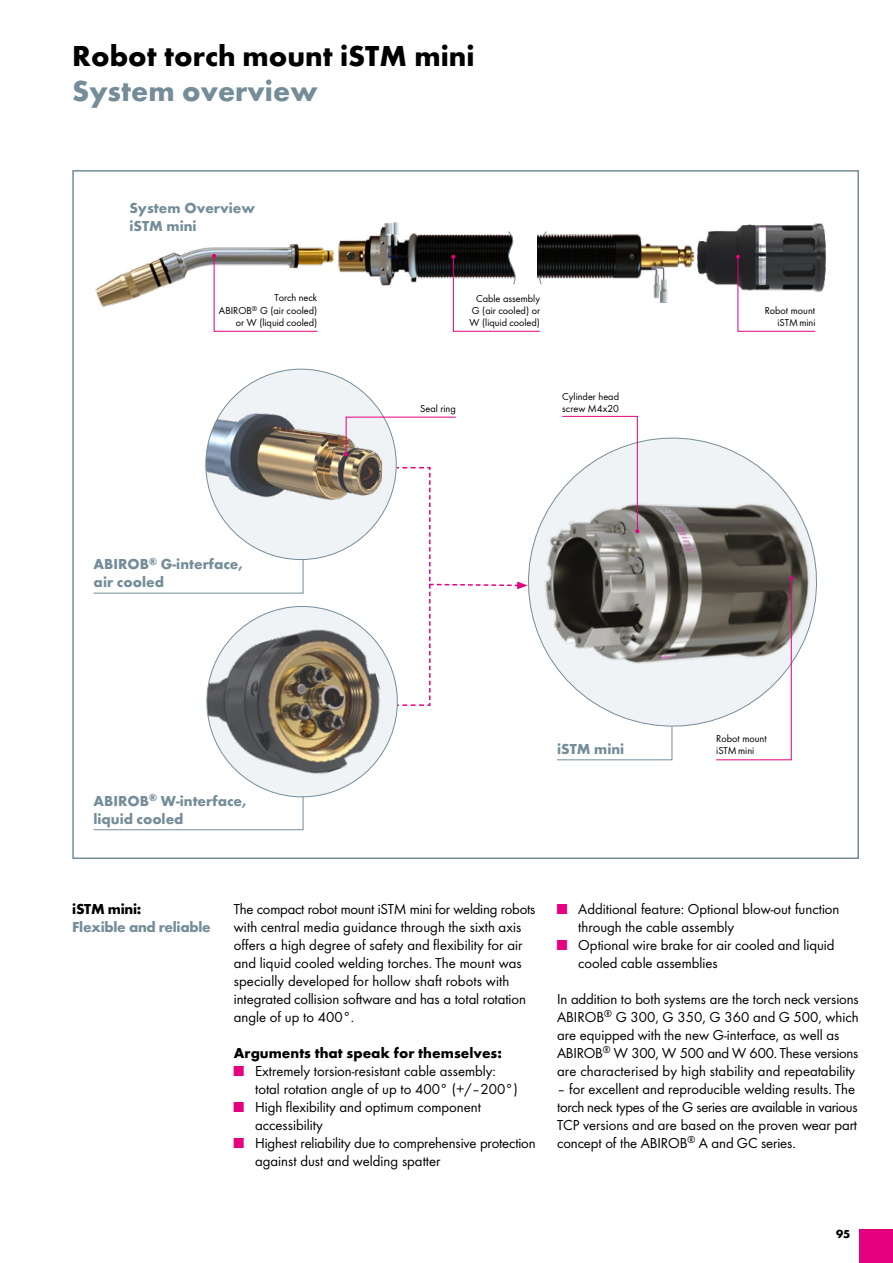
<style>
.page{position:relative;width:893px;height:1263px;background:#fff}
.page>*{position:absolute;margin:0;border:0;box-sizing:border-box;transform-origin:0 0}
.t1{font:700 30px "Futura TOT";color:#000}
.t2{font:700 30px "Futura TOT";color:#748d99}
.t3{font:15px/18px "Futura TOT Boo";color:#000}
.t4{font:700 15px/18px "Futura TOT";color:#748d99}
.t5{font:700 15px "Futura TOT";color:#000}
.t6{font:700 15px "Futura TOT";letter-spacing:-.02em;color:#748d99}
.t7{font:700 15px "Futura TOT";letter-spacing:-.02em;color:#000}
.t8{font:700 12px "Futura TOT";color:#000}
.t9{font:10.5px/12px "Futura TOT Boo";color:#000}
.s1{color:#e5007d}
</style>
<div class="page">
<div style="left:859px;top:1229px;width:34px;height:34px;background:#e5007d"></div>
<svg style="left:528px;top:437px;width:289px;height:290px"></svg>
<img style="left:95px;top:222px;width:356px;height:85px">
<img style="left:548px;top:223px;width:278px;height:80px">
<svg style="left:395px;top:467px;width:133px;height:239px"></svg>
<svg style="left:206px;top:595px;width:203px;height:203px"></svg>
<div style="left:206px;top:369px;width:190px;height:190px;background:#f0f3f6;border-radius:50%"></div>
<img style="left:206px;top:413px;width:176px;height:87px">
<svg style="left:93px;top:796px;width:211px;height:34px"></svg>
<svg style="left:93px;top:559px;width:211px;height:35px"></svg>
<svg style="left:556px;top:726px;width:117px;height:34px"></svg>
<svg style="left:715px;top:576px;width:78px;height:184px"></svg>
<svg style="left:736px;top:255px;width:80px;height:77px"></svg>
<svg style="left:451px;top:231px;width:97px;height:101px"></svg>
<svg style="left:212px;top:254px;width:106px;height:78px"></svg>
<svg style="left:344px;top:416px;width:112px;height:40px"></svg>
<svg style="left:561px;top:416px;width:78px;height:117px"></svg>
<h1 class="t1" style="left:72px;top:38px;width:404px">Robot torch mount iSTM mini</h1>
<h1 class="t2" style="left:72px;top:72px;width:247px">System overview</h1>
<p class="t4" style="left:129px;top:198px;width:127px">System Overview iSTM mini</p>
<p class="t9" style="left:219px;top:291px;width:100px;line-height:13px;text-align:right">Torch neck<br>ABIROB<sup>®</sup> G (air cooled)</p>
<p class="t9" style="left:236px;top:316px;width:83px">or W (liquid cooled)</p>
<p class="t9" style="left:470px;top:292px;width:72px;text-align:justify;text-indent:6px">Cable assembly G (air cooled) or W (liquid cooled)</p>
<p class="t9" style="left:420px;top:403px;width:37px">Seal ring</p>
<p class="t9" style="left:562px;top:390px;width:58px">Cylinder head screw M4x20</p>
<p class="t4" style="left:94px;top:555px;width:151px">ABIROB<sup>®</sup> G-interface, air cooled</p>
<p class="t9" style="left:765px;top:304px;width:52px;text-align:right">Robot mount iSTMmini</p>
<p class="t4" style="left:94px;top:791px;width:155px">ABIROB<sup>®</sup> W-interface, liquid cooled</p>
<p class="t4" style="left:557px;top:739px;width:69px">iSTM mini</p>
<p class="t9" style="left:716px;top:733px;width:52px">Robot mount iSTMmini</p>
<p class="t7" style="left:72px;top:900px;width:71px">iSTM mini:</p>
<p class="t6" style="left:72px;top:918px;width:140px">Flexible and reliable</p>
<p class="t3" style="left:234px;top:899px;width:303px">The compact robot mount iSTM mini for welding robots with central media guidance through the sixth axis offers a high degree of safety and flexibility for air and liquid cooled welding torches. The mount was specially developed for hollow shaft robots with integrated collision software and has a total rotation angle of up to 400°.</p>
<p class="t5" style="left:234px;top:1043px;width:270px">Arguments that speak for themselves:</p>
<p class="t3" style="left:255px;top:1061px;width:264px;text-indent:-21px"><span class="s1">■</span> Extremely torsion-resistant cable assembly: total rotation angle of up to 400° (+/‒200°)</p>
<p class="t3" style="left:255px;top:1097px;width:227px;text-indent:-21px"><span class="s1">■</span> High flexibility and optimum component accessibility</p>
<p class="t3" style="left:255px;top:1133px;width:282px;text-indent:-21px"><span class="s1">■</span> Highest reliability due to comprehensive protection against dust and welding spatter</p>
<p class="t3" style="left:578px;top:899px;width:263px;text-indent:-21px"><span class="s1">■</span> Additional feature: Optional blow-out function through the cable assembly</p>
<p class="t3" style="left:578px;top:935px;width:258px;text-indent:-21px"><span class="s1">■</span> Optional wire brake for air cooled and liquid cooled cable assemblies</p>
<p class="t3" style="left:557px;top:989px;width:303px">In addition to both systems are the torch neck versions ABIROB<sup>®</sup> G 300, G 350, G 360 and G 500, which are equipped with the new G-interface, as well as ABIROB<sup>®</sup> W 300, W 500 and W 600. These versions are characterised by high stability and repeatability</p>
<p class="t3" style="left:557px;top:1079px;width:302px">– for excellent and reproducible welding results. The torch neck types of the G series are available in various TCP versions and are based on the proven wear part concept of the ABIROB<sup>®</sup> A and GC series.</p>
<p class="t8" style="left:836px;top:1227px;width:16px">95</p>
</div>
